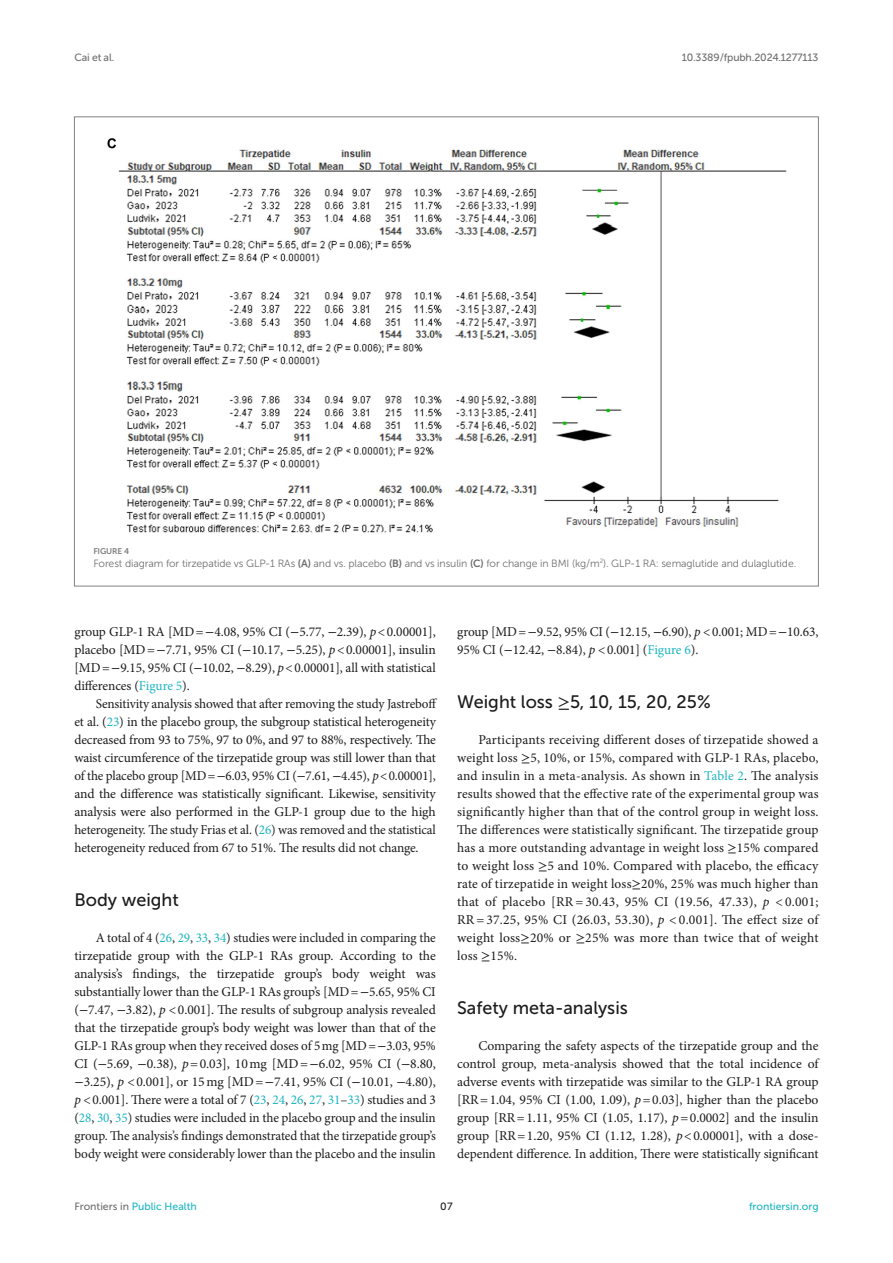
<style>
.page{position:relative;width:893px;height:1263px;background:#fff}
.page>*{position:absolute;margin:0;border:0;box-sizing:border-box;transform-origin:0 0}
.HEAD_2{font:18px "Museo Sans 500";color:#1b1c1b}
.TEXT{font:13.5px/18px "Minion Pro";letter-spacing:-.01em;color:#1b1c1b;text-align:justify}
.TEXT_FLUSH{font:13.5px/18px "Minion Pro";letter-spacing:-.005em;color:#1b1c1b;text-align:justify}
.FIG_LEG{font:10.5px "Museo Sans 300";letter-spacing:-.01em;color:#706f70}
.t1{font:10.5px "Museo Sans 500";color:#1db5c3}
.t2{font:10.5px "Museo Sans 500";letter-spacing:-.015em;color:#706f70}
.t3{font:10.5px "Museo Sans 500";color:#1b1c1b}
.FIG_HD{font:8.25px "Museo Sans 700";letter-spacing:-.01em;color:#7e7f7f}
.s1{font-family:"Museo Sans 700"}
.s2{font-family:"STIX General"}
.s3{font-style:italic}
.s4{color:#1db5c3}
.s5{color:#706f70}
</style>
<div class="page">
<img style="left:107px;top:138px;width:680px;height:395px">
<p class="t2" style="left:74px;top:51px;width:41px">Cai et al.</p>
<p class="t2" style="left:682px;top:51px;width:138px">10.3389/fpubh.2024.1277113</p>
<p class="FIG_HD" style="left:93px;top:546px;width:37px">FIGURE 4</p>
<p class="FIG_LEG" style="left:93px;top:558px;width:704px">Forest diagram for tirzepatide vs GLP-1 RAs <span class="s1">(A)</span> and vs. placebo <span class="s1">(B)</span> and vs insulin <span class="s1">(C)</span> for change in BMI (kg/m<sup>2</sup>). GLP-1 RA: semaglutide and dulaglutide.</p>
<p class="TEXT_FLUSH" style="left:74px;top:623px;width:363px">group GLP-1 RA [MD=<span class="s2">−</span>4.08, 95% CI (<span class="s2">−</span>5.77, <span class="s2">−</span>2.39), <span class="s3">p</span>&lt;0.00001], placebo [MD=<span class="s2">−</span>7.71, 95% CI (<span class="s2">−</span>10.17, <span class="s2">−</span>5.25), <span class="s3">p</span>&lt;0.00001], insulin [MD=<span class="s2">−</span>9.15, 95% CI (<span class="s2">−</span>10.02, <span class="s2">−</span>8.29), <span class="s3">p</span>&lt;0.00001], all with statistical differences (<span class="s4">Figure 5</span>).</p>
<p class="TEXT" style="left:74px;top:695px;width:364px;text-indent:21px">Sensitivity analysis showed that after removing the study Jastreboff et al. (<span class="s4">23</span>) in the placebo group, the subgroup statistical heterogeneity decreased from 93 to 75%, 97 to 0%, and 97 to 88%, respectively. The waist circumference of the tirzepatide group was still lower than that of the placebo group [MD=<span class="s2">−</span>6.03, 95% CI (<span class="s2">−</span>7.61, <span class="s2">−</span>4.45), <span class="s3">p</span>&lt;0.00001], and the difference was statistically significant. Likewise, sensitivity analysis were also performed in the GLP-1 group due to the high heterogeneity. The study Frias et al. (<span class="s4">26</span>) was removed and the statistical heterogeneity reduced from 67 to 51%. The results did not change.</p>
<p class="HEAD_2" style="left:74px;top:890px;width:106px">Body weight</p>
<p class="TEXT" style="left:74px;top:929px;width:363px;text-indent:21px">A total of 4 (<span class="s4">26</span>, <span class="s4">29</span>, <span class="s4">33</span>, <span class="s4">34</span>) studies were included in comparing the tirzepatide group with the GLP-1 RAs group. According to the analysis’s findings, the tirzepatide group’s body weight was substantially lower than the GLP-1 RAs group’s [MD=<span class="s2">−</span>5.65, 95% CI (<span class="s2">−</span>7.47, <span class="s2">−</span>3.82), <span class="s3">p</span> &lt;0.001]. The results of subgroup analysis revealed that the tirzepatide group’s body weight was lower than that of the GLP-1 RAs group when they received doses of 5mg [MD=<span class="s2">−</span>3.03, 95% CI (<span class="s2">−</span>5.69, <span class="s2">−</span>0.38), <span class="s3">p</span>=0.03], 10mg [MD=<span class="s2">−</span>6.02, 95% CI (<span class="s2">−</span>8.80, <span class="s2">−</span>3.25), <span class="s3">p</span> &lt;0.001], or 15mg [MD=<span class="s2">−</span>7.41, 95% CI (<span class="s2">−</span>10.01, <span class="s2">−</span>4.80), <span class="s3">p</span> &lt;0.001]. There were a total of 7 (<span class="s4">23</span>, <span class="s4">24</span>, <span class="s4">26</span>, <span class="s4">27</span>, <span class="s4">31</span>–<span class="s4">33</span>) studies and 3 (<span class="s4">28</span>, <span class="s4">30</span>, <span class="s4">35</span>) studies were included in the placebo group and the insulin group. The analysis’s findings demonstrated that the tirzepatide group’s body weight were considerably lower than the placebo and the insulin</p>
<p class="TEXT" style="left:457px;top:623px;width:363px">group [MD=<span class="s2">−</span>9.52, 95% CI (<span class="s2">−</span>12.15, <span class="s2">−</span>6.90), <span class="s3">p</span> &lt;0.001; MD=<span class="s2">−</span>10.63,<br>95% CI (<span class="s2">−</span>12.42, <span class="s2">−</span>8.84), <span class="s3">p</span> &lt;0.001] (<span class="s4">Figure 6</span>).</p>
<p class="HEAD_2" style="left:457px;top:692px;width:255px">Weight loss <span class="s2">≥</span>5, 10, 15, 20, 25%</p>
<p class="TEXT_FLUSH" style="left:457px;top:731px;width:363px;text-indent:21px">Participants receiving different doses of tirzepatide showed a weight loss <span class="s2">≥</span>5, 10%, or 15%, compared with GLP-1 RAs, placebo, and insulin in a meta-analysis. As shown in <span class="s4">Table 2</span>. The analysis results showed that the effective rate of the experimental group was significantly higher than that of the control group in weight loss.<br>The differences were statistically significant. The tirzepatide group has a more outstanding advantage in weight loss <span class="s2">≥</span>15% compared to weight loss <span class="s2">≥</span>5 and 10%. Compared with placebo, the efficacy rate of tirzepatide in weight loss<span class="s2">≥</span>20%, 25% was much higher than that of placebo [RR= 30.43, 95% CI (19.56, 47.33), <span class="s3">p</span> &lt; 0.001; RR= 37.25, 95% CI (26.03, 53.30), <span class="s3">p</span> &lt; 0.001]. The effect size of weight loss<span class="s2">≥</span>20% or <span class="s2">≥</span>25% was more than twice that of weight loss <span class="s2">≥</span>15%.</p>
<p class="HEAD_2" style="left:457px;top:998px;width:172px">Safety meta-analysis</p>
<p class="TEXT_FLUSH" style="left:457px;top:1037px;width:363px;text-indent:21px">Comparing the safety aspects of the tirzepatide group and the control group, meta-analysis showed that the total incidence of adverse events with tirzepatide was similar to the GLP-1 RA group [RR=1.04, 95% CI (1.00, 1.09), <span class="s3">p</span>=0.03], higher than the placebo group [RR=1.11, 95% CI (1.05, 1.17), <span class="s3">p</span>=0.0002] and the insulin group [RR=1.20, 95% CI (1.12, 1.28), <span class="s3">p</span>&lt;0.00001], with a dose&shy;dependent difference. In addition, There were statistically significant</p>
<p class="t1" style="left:74px;top:1200px;width:124px"><span class="s5">Frontiers in</span> Public Health</p>
<p class="t3" style="left:440px;top:1200px;width:14px">07</p>
<p class="t1" style="left:749px;top:1200px;width:71px">frontiersin.org</p>
</div>
